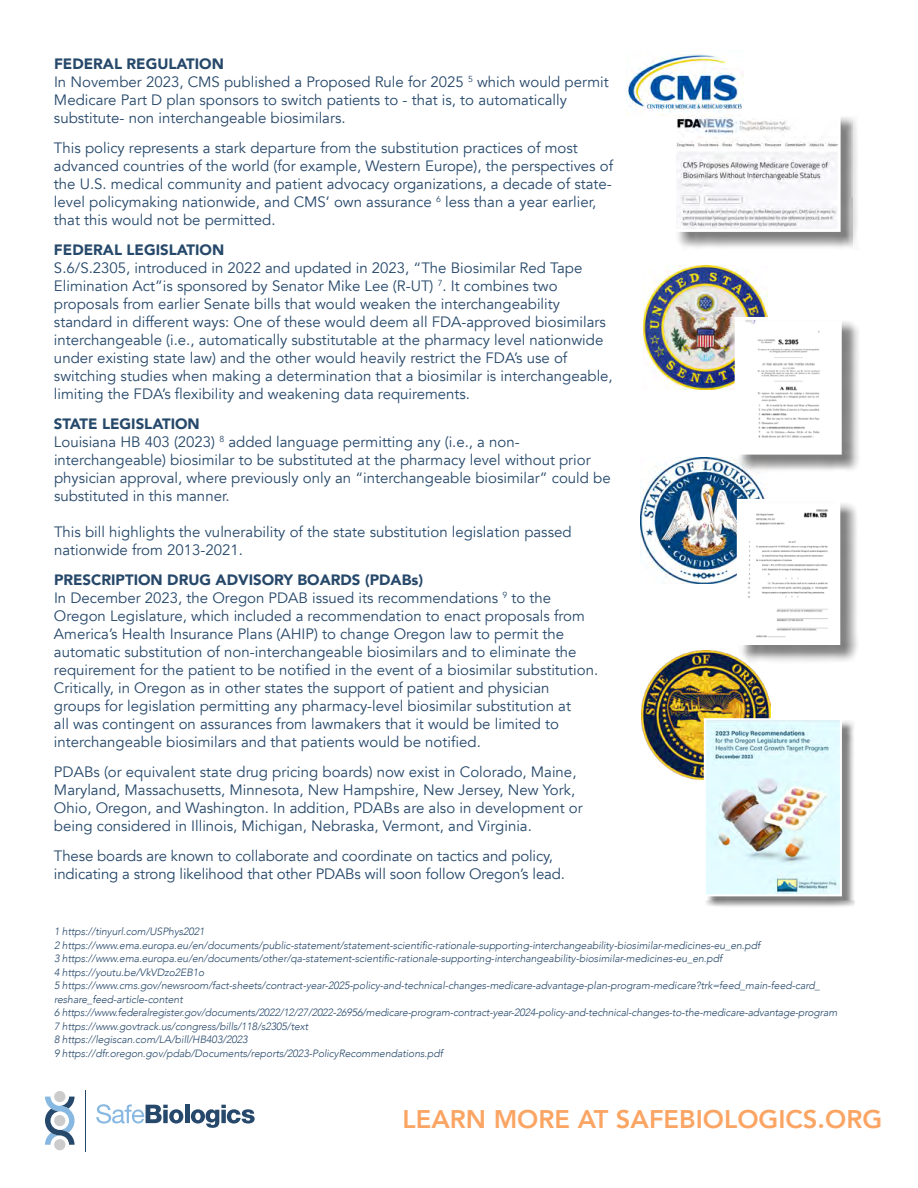
<style>
.page{position:relative;width:918px;height:1188px;background:#fff}
.page>*{position:absolute;margin:0;border:0;box-sizing:border-box;transform-origin:0 0}
.t1{font:800 25.5px "Avenir";color:#fba564}
.t2{font:15px/18px "Avenir";color:#26486a}
.t3{font:900 15px "Avenir";color:#26486a}
.t4{font:italic 300 10.5px/13.5px "Avenir";letter-spacing:-.01em;color:#26486a}
.s1{font-weight:900}
</style>
<div class="page">
<hr style="left:85px;top:1090px;width:1px;height:61px;background:#26486a">
<svg style="left:45px;top:1091px;width:30px;height:59px"></svg>
<div style="left:54px;top:1139px;width:11px;height:11px;border:6px solid #ccc;border-radius:50%"></div>
<svg style="left:96px;top:1104px;width:159px;height:24px"></svg>
<img style="left:642px;top:651px;width:129px;height:129px">
<div style="left:705px;top:720px;width:150px;height:189px;background:#000;opacity:.5"></div>
<img style="left:707px;top:721px;width:132px;height:172px">
<div style="left:704px;top:718px;width:138px;height:178px;border:2px solid #fff"></div>
<div style="left:675px;top:114px;width:185px;height:136px;background:#000;opacity:.5"></div>
<img style="left:677px;top:116px;width:160px;height:112px">
<div style="left:673px;top:112px;width:168px;height:120px;border:3px solid #fff"></div>
<img style="left:641px;top:457px;width:124px;height:126px">
<img style="left:643px;top:265px;width:124px;height:124px">
<img style="left:626px;top:54px;width:118px;height:61px">
<div style="left:739px;top:501px;width:120px;height:163px;background:#000;opacity:.5"></div>
<img style="left:741px;top:503px;width:95px;height:138px">
<div style="left:736px;top:319px;width:124px;height:154px;background:#000;opacity:.5"></div>
<img style="left:739px;top:321px;width:99px;height:130px">
<div style="left:735px;top:317px;width:107px;height:138px;border:3px solid #fff"></div>
<p class="t2" style="left:54px;top:55px;width:556px"><span class="s1">FEDERAL REGULATION<br></span>In November 2023, CMS published a Proposed Rule for 2025 <sup>5</sup> which would permit Medicare Part D plan sponsors to switch patients to - that is, to automatically substitute- non interchangeable biosimilars.</p>
<p class="t2" style="left:54px;top:139px;width:561px">This policy represents a stark departure from the substitution practices of most advanced countries of the world (for example, Western Europe), the perspectives of the U.S. medical community and patient advocacy organizations, a decade of state&shy;level policymaking nationwide, and CMS’ own assurance <sup>6</sup> less than a year earlier, that this would not be permitted.</p>
<p class="t3" style="left:54px;top:237px;width:172px">FEDERAL LEGISLATION</p>
<p class="t2" style="left:54px;top:259px;width:560px">S.6/S.2305, introduced in 2022 and updated in 2023, “The Biosimilar Red Tape Elimination Act”is sponsored by Senator Mike Lee (R-UT) <sup>7</sup>. It combines two proposals from earlier Senate bills that would weaken the interchangeability standard in different ways: One of these would deem all FDA-approved biosimilars interchangeable (i.e., automatically substitutable at the pharmacy level nationwide under existing state law) and the other would heavily restrict the FDA’s use of switching studies when making a determination that a biosimilar is interchangeable, limiting the FDA’s flexibility and weakening data requirements.</p>
<p class="t2" style="left:54px;top:415px;width:558px"><span class="s1">STATE LEGISLATION<br></span>Louisiana HB 403 (2023) <sup>8</sup> added language permitting any (i.e., a non&shy;interchangeable) biosimilar to be substituted at the pharmacy level without prior physician approval, where previously only an “interchangeable biosimilar” could be substituted in this manner.</p>
<p class="t2" style="left:54px;top:523px;width:519px">This bill highlights the vulnerability of the state substitution legislation passed nationwide from 2013-2021.</p>
<p class="t2" style="left:54px;top:571px;width:546px"><span class="s1">PRESCRIPTION DRUG ADVISORY BOARDS (PDABs)<br></span>In December 2023, the Oregon PDAB issued its recommendations <sup>9</sup> to the Oregon Legislature, which included a recommendation to enact proposals from America’s Health Insurance Plans (AHIP) to change Oregon law to permit the automatic substitution of non-interchangeable biosimilars and to eliminate the requirement for the patient to be notified in the event of a biosimilar substitution.<br>Critically, in Oregon as in other states the support of patient and physician groups for legislation permitting any pharmacy-level biosimilar substitution at<br>all was contingent on assurances from lawmakers that it would be limited to interchangeable biosimilars and that patients would be notified.</p>
<p class="t2" style="left:54px;top:763px;width:530px">PDABs (or equivalent state drug pricing boards) now exist in Colorado, Maine, Maryland, Massachusetts, Minnesota, New Hampshire, New Jersey, New York, Ohio, Oregon, and Washington. In addition, PDABs are also in development or being considered in Illinois, Michigan, Nebraska, Vermont, and Virginia.</p>
<p class="t2" style="left:54px;top:847px;width:513px">These boards are known to collaborate and coordinate on tactics and policy, indicating a strong likelihood that other PDABs will soon follow Oregon’s lead.</p>
<p class="t4" style="left:54px;top:925px;width:785px">1 https://tinyurl.com/USPhys2021<br>2 https://www.ema.europa.eu/en/documents/public-statement/statement-scientific-rationale-supporting-interchangeability-biosimilar-medicines-eu_en.pdf<br>3 https://www.ema.europa.eu/en/documents/other/qa-statement-scientific-rationale-supporting-interchangeability-biosimilar-medicines-eu_en.pdf<br>4 https://youtu.be/VkVDzo2EB1o<br>5 https://www.cms.gov/newsroom/fact-sheets/contract-year-2025-policy-and-technical-changes-medicare-advantage-plan-program-medicare?trk=feed_main-feed-card_ reshare_feed-article-content<br>6 https://www.federalregister.gov/documents/2022/12/27/2022-26956/medicare-program-contract-year-2024-policy-and-technical-changes-to-the-medicare-advantage-program 7 https://www.govtrack.us/congress/bills/118/s2305/text<br>8 https://legiscan.com/LA/bill/HB403/2023<br>9 https://dfr.oregon.gov/pdab/Documents/reports/2023-PolicyRecommendations.pdf</p>
<h1 class="t1" style="left:403px;top:1099px;width:481px">LEARN MORE AT SAFEBIOLOGICS.ORG</h1>
</div>
